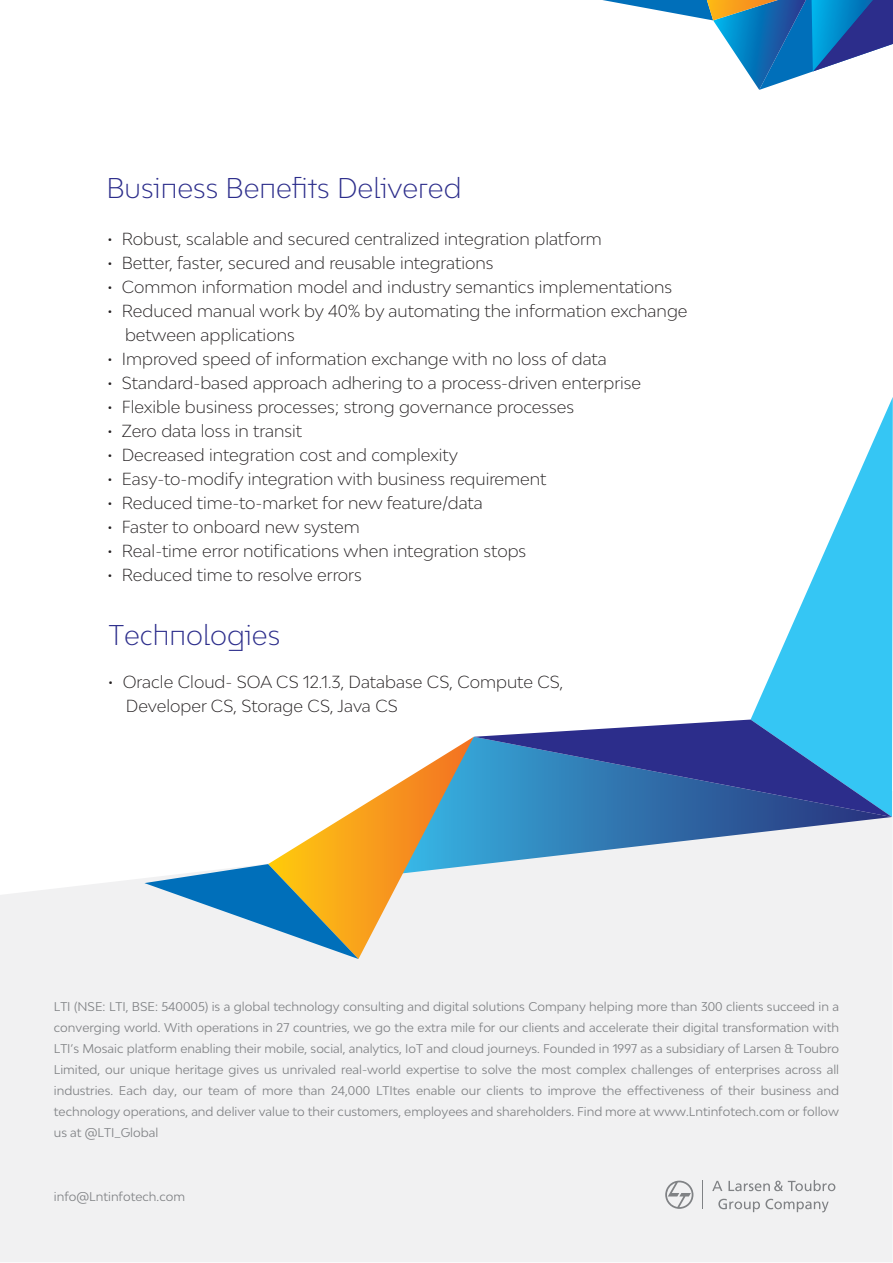
<style>
.page{position:relative;width:893px;height:1263px;background:#fff}
.page>*{position:absolute;margin:0;border:0;box-sizing:border-box;transform-origin:0 0}
.t1{font:300 27px "Bw Modelica LTI";color:#2c2d8b}
.t2{font:300 16.5px/24px "Bw Modelica";color:#231f20}
.t3{font:12px/21px "Bw Modelica";color:#808285;text-align:justify}
</style>
<div class="page">
<div style="left:0;top:876px;width:892px;height:386px;background:#f1f1f2"></div>
<svg style="left:474px;top:817px;width:418px;height:59px"></svg>
<svg style="left:751px;top:397px;width:142px;height:413px"></svg>
<svg style="left:268px;top:737px;width:206px;height:222px"></svg>
<svg style="left:474px;top:719px;width:418px;height:98px;background:#3d73b4"></svg>
<svg style="left:144px;top:864px;width:214px;height:95px"></svg>
<svg style="left:665px;top:1180px;width:28px;height:29px"></svg>
<svg style="left:712px;top:1181px;width:10px;height:10px"></svg>
<svg style="left:728px;top:1180px;width:107px;height:11px"></svg>
<svg style="left:718px;top:1199px;width:111px;height:13px"></svg>
<svg style="left:702px;top:1180px;width:1px;height:29px"></svg>
<svg style="left:602px;top:0;width:291px;height:90px"></svg>
<h1 class="t1" style="left:106px;top:170px;width:357px">Business Benefits Delivered</h1>
<p class="t2" style="left:107px;top:226px;width:496px">• Robust, scalable and secured centralized integration platform</p>
<p class="t2" style="left:107px;top:250px;width:388px">• Better, faster, secured and reusable integrations</p>
<p class="t2" style="left:107px;top:274px;width:567px">• Common information model and industry semantics implementations</p>
<p class="t2" style="left:125px;top:298px;width:564px;text-indent:-18px">• Reduced manual work by 40% by automating the information exchange between applications</p>
<p class="t2" style="left:107px;top:346px;width:501px">• Improved speed of information exchange with no loss of data</p>
<p class="t2" style="left:107px;top:370px;width:536px">• Standard-based approach adhering to a process-driven enterprise</p>
<p class="t2" style="left:107px;top:394px;width:469px">• Flexible business processes; strong governance processes</p>
<p class="t2" style="left:107px;top:418px;width:196px">• Zero data loss in transit</p>
<p class="t2" style="left:107px;top:442px;width:352px">• Decreased integration cost and complexity</p>
<p class="t2" style="left:107px;top:466px;width:441px">• Easy-to-modify integration with business requirement</p>
<p class="t2" style="left:107px;top:490px;width:377px">• Reduced time-to-market for new feature/data</p>
<p class="t2" style="left:107px;top:514px;width:254px">• Faster to onboard new system</p>
<p class="t2" style="left:107px;top:538px;width:421px">• Real-time error notifications when integration stops</p>
<p class="t2" style="left:107px;top:562px;width:256px">• Reduced time to resolve errors</p>
<h1 class="t1" style="left:109px;top:617px;width:173px">Technologies</h1>
<p class="t2" style="left:126px;top:669px;width:439px;text-indent:-18px">• Oracle Cloud- SOA CS 12.1.3, Database CS, Compute CS,<br>Developer CS, Storage CS, Java CS</p>
<p class="t3" style="left:54px;top:995px;width:787px">LTI (NSE: LTI, BSE: 540005) is a global technology consulting and digital solutions Company helping more than 300 clients succeed in a converging world. With operations in 27 countries, we go the extra mile for our clients and accelerate their digital transformation with LTI’s Mosaic platform enabling their mobile, social, analytics, IoT and cloud journeys. Founded in 1997 as a subsidiary of Larsen &amp; Toubro Limited, our unique heritage gives us unrivaled real-world expertise to solve the most complex challenges of enterprises across all industries. Each day, our team of more than 24,000 LTItes enable our clients to improve the effectiveness of their business and technology operations, and deliver value to their customers, employees and shareholders. Find more at www.Lntinfotech.com or follow us at @LTI_Global</p>
<p class="t3" style="left:54px;top:1185px;width:133px">info@Lntinfotech.com</p>
</div>
